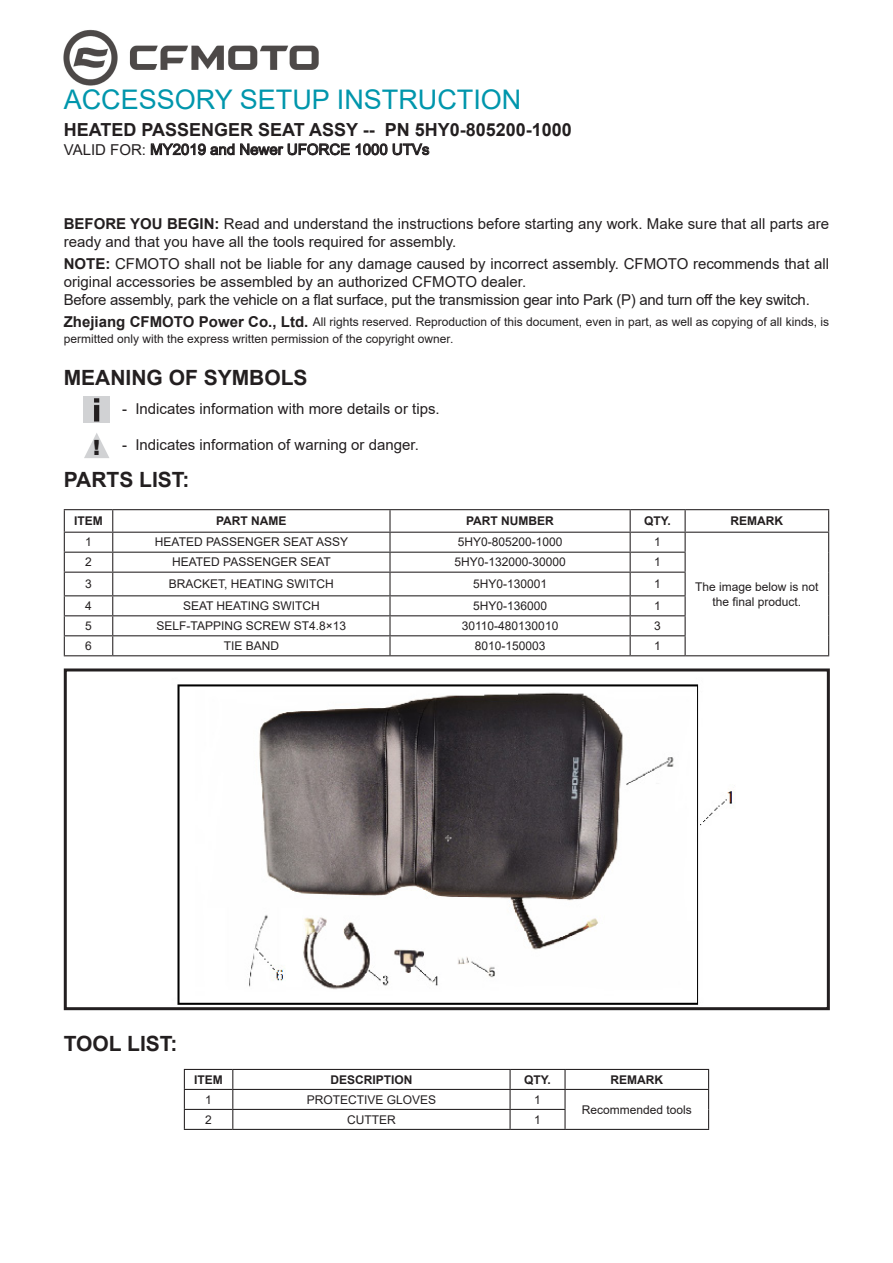
<style>
.page{position:relative;width:893px;height:1263px;background:#fff}
.page>*{position:absolute;margin:0;border:0;box-sizing:border-box;transform-origin:0 0}
.t1{font:27px "Arial";color:#0096ac}
.t2{font:700 21px "Arial";color:#231f20}
.t3{font:900 21px "Arial";color:#231f20}
.t4{font:700 18px "Arial";color:#231f20}
.t5{font:15px/18px "Arial";color:#231f20}
.t6{font:15px "Arial";letter-spacing:-.02em;color:#231f20}
.t7{font:12px/14.4px "Arial";color:#231f20;text-align:center}
.t8{font:700 12px "Arial";color:#231f20}
.s1{font-weight:700}
.s2{font-weight:700;font-size:15px}
</style>
<div class="page">
<hr style="left:64px;top:509px;width:49px;height:1px;background:#231f20">
<hr style="left:113px;top:509px;width:277px;height:1px;background:#231f20">
<hr style="left:390px;top:509px;width:240px;height:1px;background:#231f20">
<hr style="left:389px;top:510px;width:2px;height:22px;background:#231f20">
<hr style="left:630px;top:509px;width:55px;height:1px;background:#231f20">
<hr style="left:685px;top:509px;width:144px;height:1px;background:#231f20">
<hr style="left:64px;top:532px;width:49px;height:1px;background:#231f20">
<hr style="left:113px;top:532px;width:277px;height:1px;background:#231f20">
<hr style="left:390px;top:532px;width:240px;height:1px;background:#231f20">
<hr style="left:630px;top:532px;width:55px;height:1px;background:#231f20">
<hr style="left:685px;top:532px;width:144px;height:1px;background:#231f20">
<hr style="left:64px;top:552px;width:49px;height:1px;background:#231f20">
<hr style="left:113px;top:552px;width:277px;height:1px;background:#231f20">
<hr style="left:390px;top:552px;width:240px;height:1px;background:#231f20">
<svg style="left:389px;top:533px;width:2px;height:39px"></svg>
<hr style="left:630px;top:552px;width:56px;height:1px;background:#231f20">
<hr style="left:64px;top:572px;width:49px;height:1px;background:#231f20">
<hr style="left:113px;top:572px;width:277px;height:1px;background:#231f20">
<hr style="left:390px;top:572px;width:240px;height:1px;background:#231f20">
<hr style="left:389px;top:573px;width:2px;height:22px;background:#231f20">
<hr style="left:630px;top:572px;width:56px;height:1px;background:#231f20">
<hr style="left:64px;top:595px;width:49px;height:1px;background:#231f20">
<hr style="left:390px;top:595px;width:240px;height:1px;background:#231f20">
<hr style="left:630px;top:595px;width:56px;height:1px;background:#231f20">
<hr style="left:64px;top:615px;width:49px;height:1px;background:#231f20">
<hr style="left:390px;top:615px;width:240px;height:1px;background:#231f20">
<hr style="left:630px;top:615px;width:56px;height:1px;background:#231f20">
<hr style="left:64px;top:635px;width:49px;height:1px;background:#231f20">
<svg style="left:64px;top:510px;width:1px;height:145px"></svg>
<hr style="left:390px;top:635px;width:240px;height:1px;background:#231f20">
<hr style="left:630px;top:635px;width:56px;height:1px;background:#231f20">
<svg style="left:630px;top:510px;width:1px;height:145px"></svg>
<svg style="left:685px;top:510px;width:1px;height:145px"></svg>
<svg style="left:828px;top:510px;width:1px;height:145px"></svg>
<hr style="left:64px;top:655px;width:49px;height:1px;background:#231f20">
<hr style="left:390px;top:655px;width:240px;height:1px;background:#231f20">
<hr style="left:630px;top:655px;width:55px;height:1px;background:#231f20">
<hr style="left:685px;top:655px;width:144px;height:1px;background:#231f20">
<hr style="left:113px;top:595px;width:277px;height:1px;background:#231f20">
<hr style="left:113px;top:615px;width:277px;height:1px;background:#231f20">
<hr style="left:113px;top:635px;width:277px;height:1px;background:#231f20">
<svg style="left:112px;top:510px;width:1px;height:145px"></svg>
<svg style="left:389px;top:596px;width:2px;height:59px"></svg>
<hr style="left:113px;top:655px;width:277px;height:1px;background:#231f20">
<img style="left:177px;top:684px;width:558px;height:321px">
<div style="left:64px;top:668px;width:766px;height:342px;border:3px solid #231f20"></div>
<svg style="left:84px;top:433px;width:25px;height:25px"></svg>
<img style="left:84px;top:397px;width:25px;height:25px">
<svg style="left:151px;top:143px;width:279px;height:13px"></svg>
<img style="left:64px;top:30px;width:255px;height:55px">
<hr style="left:184px;top:1069px;width:49px;height:1px;background:#231f20">
<hr style="left:233px;top:1069px;width:277px;height:1px;background:#231f20">
<hr style="left:510px;top:1069px;width:55px;height:1px;background:#231f20">
<hr style="left:565px;top:1069px;width:144px;height:1px;background:#231f20">
<hr style="left:184px;top:1089px;width:49px;height:1px;background:#231f20">
<hr style="left:233px;top:1089px;width:277px;height:1px;background:#231f20">
<hr style="left:510px;top:1089px;width:55px;height:1px;background:#231f20">
<hr style="left:565px;top:1089px;width:144px;height:1px;background:#231f20">
<hr style="left:184px;top:1109px;width:49px;height:1px;background:#231f20">
<svg style="left:184px;top:1070px;width:1px;height:59px"></svg>
<hr style="left:233px;top:1109px;width:277px;height:1px;background:#231f20">
<svg style="left:232px;top:1070px;width:1px;height:59px"></svg>
<hr style="left:510px;top:1109px;width:56px;height:1px;background:#231f20">
<svg style="left:510px;top:1070px;width:1px;height:59px"></svg>
<svg style="left:564px;top:1070px;width:2px;height:59px"></svg>
<svg style="left:708px;top:1070px;width:1px;height:59px"></svg>
<hr style="left:184px;top:1129px;width:49px;height:1px;background:#231f20">
<hr style="left:233px;top:1129px;width:277px;height:1px;background:#231f20">
<hr style="left:510px;top:1129px;width:55px;height:1px;background:#231f20">
<hr style="left:565px;top:1129px;width:144px;height:1px;background:#231f20">
<p class="t1" style="left:64px;top:81px;width:459px">ACCESSORY SETUP INSTRUCTION</p>
<p class="t4" style="left:64px;top:117px;width:510px">HEATED PASSENGER SEAT ASSY -- PN 5HY0-805200-1000</p>
<p class="t5" style="left:64px;top:140px;width:367px">VALID FOR: MY2019 and Newer UFORCE 1000 UTVs</p>
<p class="t5" style="left:64px;top:214px;width:767px"><span class="s1">BEFORE YOU BEGIN:</span> Read and understand the instructions before starting any work. Make sure that all parts are ready and that you have all the tools required for assembly.</p>
<p class="t5" style="left:64px;top:255px;width:767px"><span class="s1">NOTE:</span> CFMOTO shall not be liable for any damage caused by incorrect assembly. CFMOTO recommends that all original accessories be assembled by an authorized CFMOTO dealer.</p>
<p class="t6" style="left:64px;top:289px;width:748px">Before assembly, park the vehicle on a flat surface, put the transmission gear into Park (P) and turn off the key switch.</p>
<p class="t7" style="left:64px;top:314px;width:767px;line-height:16.5px;text-align:left"><span class="s2">Zhejiang CFMOTO Power Co., Ltd.</span> All rights reserved. Reproduction of this document, even in part, as well as copying of all kinds, is permitted only with the express written permission of the copyright owner.</p>
<p class="t2" style="left:64px;top:362px;width:245px">MEANING OF SYMBOLS</p>
<p class="t5" style="left:122px;top:400px;width:319px">- Indicates information with more details or tips.</p>
<p class="t5" style="left:122px;top:436px;width:298px">- Indicates information of warning or danger.</p>
<p class="t2" style="left:64px;top:464px;width:127px">PARTS LIST:</p>
<p class="t3" style="left:93px;top:432px;width:8px">!</p>
<p class="t8" style="left:74px;top:512px;width:30px">ITEM</p>
<p class="t8" style="left:216px;top:512px;width:72px">PART NAME</p>
<p class="t8" style="left:466px;top:512px;width:89px">PART NUMBER</p>
<p class="t8" style="left:644px;top:512px;width:28px">QTY.</p>
<p class="t8" style="left:731px;top:512px;width:54px">REMARK</p>
<p class="t7" style="left:85px;top:535px;width:8px">1</p>
<p class="t7" style="left:155px;top:535px;width:195px">HEATED PASSENGER SEAT ASSY</p>
<p class="t7" style="left:458px;top:535px;width:106px">5HY0-805200-1000</p>
<p class="t7" style="left:654px;top:535px;width:8px">1</p>
<p class="t7" style="left:695px;top:580px;width:125px">The image below is not the final product.</p>
<p class="t7" style="left:85px;top:555px;width:8px">2</p>
<p class="t7" style="left:172px;top:555px;width:160px">HEATED PASSENGER SEAT</p>
<p class="t7" style="left:454px;top:555px;width:113px">5HY0-132000-30000</p>
<p class="t7" style="left:654px;top:555px;width:8px">1</p>
<p class="t7" style="left:85px;top:577px;width:8px">3</p>
<p class="t7" style="left:169px;top:577px;width:167px">BRACKET, HEATING SWITCH</p>
<p class="t7" style="left:473px;top:577px;width:76px">5HY0-130001</p>
<p class="t7" style="left:654px;top:577px;width:8px">1</p>
<p class="t7" style="left:85px;top:599px;width:8px">4</p>
<p class="t7" style="left:183px;top:599px;width:138px">SEAT HEATING SWITCH</p>
<p class="t7" style="left:473px;top:599px;width:76px">5HY0-136000</p>
<p class="t7" style="left:654px;top:599px;width:8px">1</p>
<p class="t7" style="left:85px;top:619px;width:8px">5</p>
<p class="t7" style="left:157px;top:619px;width:191px">SELF-TAPPING SCREW ST4.8×13</p>
<p class="t7" style="left:462px;top:619px;width:98px">30110-480130010</p>
<p class="t7" style="left:654px;top:619px;width:8px">3</p>
<p class="t7" style="left:85px;top:639px;width:8px">6</p>
<p class="t7" style="left:224px;top:639px;width:57px">TIE BAND</p>
<p class="t7" style="left:475px;top:639px;width:72px">8010-150003</p>
<p class="t7" style="left:654px;top:639px;width:8px">1</p>
<p class="t2" style="left:64px;top:1028px;width:115px">TOOL LIST:</p>
<p class="t8" style="left:194px;top:1071px;width:30px">ITEM</p>
<p class="t8" style="left:330px;top:1071px;width:84px">DESCRIPTION</p>
<p class="t8" style="left:524px;top:1071px;width:28px">QTY.</p>
<p class="t8" style="left:610px;top:1071px;width:54px">REMARK</p>
<p class="t7" style="left:205px;top:1092px;width:8px">1</p>
<p class="t7" style="left:307px;top:1092px;width:131px">PROTECTIVE GLOVES</p>
<p class="t7" style="left:534px;top:1092px;width:8px">1</p>
<p class="t7" style="left:582px;top:1102px;width:112px">Recommended tools</p>
<p class="t7" style="left:205px;top:1112px;width:8px">2</p>
<p class="t7" style="left:347px;top:1112px;width:50px">CUTTER</p>
<p class="t7" style="left:534px;top:1112px;width:8px">1</p>
</div>
